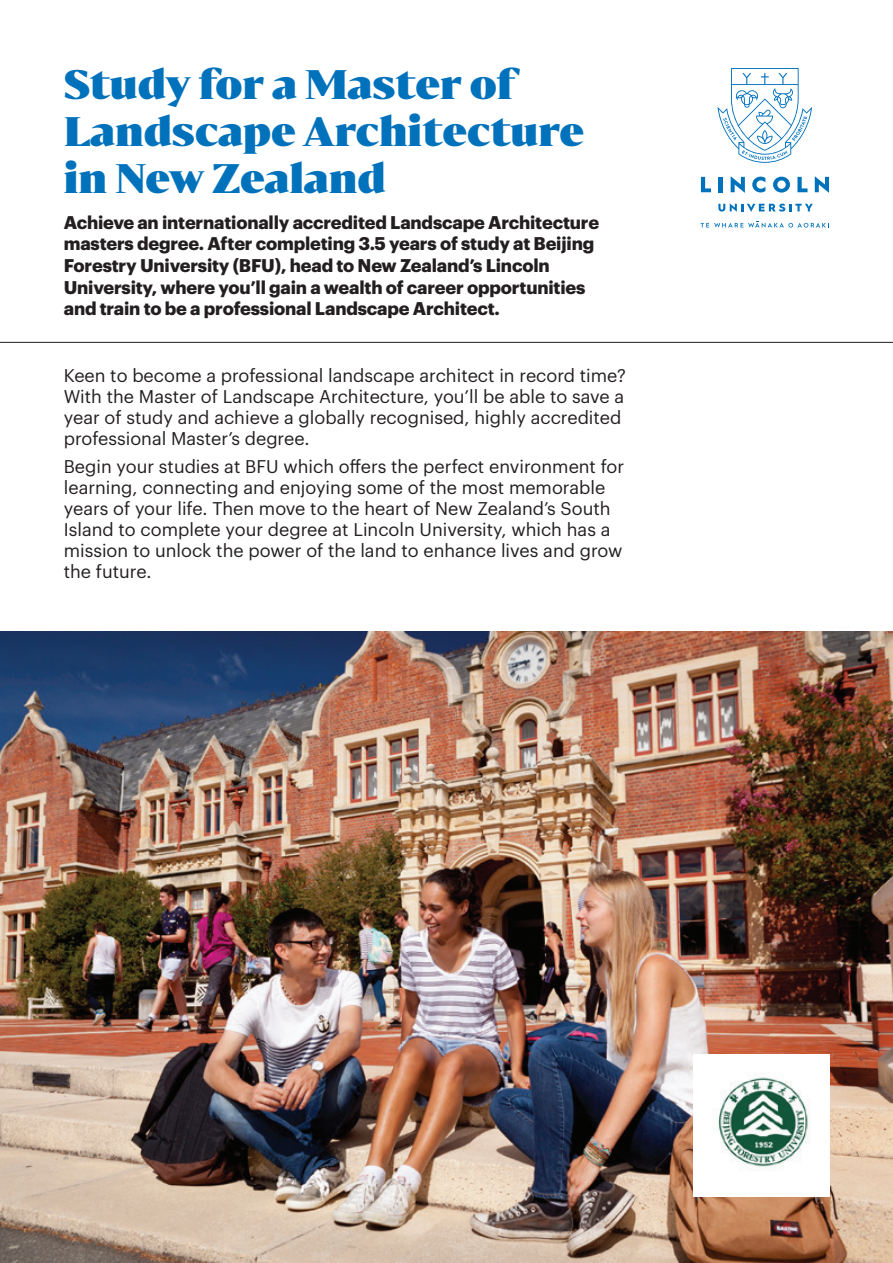
<style>
.page{position:relative;width:893px;height:1263px;background:#fff}
.page>*{position:absolute;margin:0;border:0;box-sizing:border-box;transform-origin:0 0}
.t1{font:900 39px/46.8px "Bw Darius";color:#0072bc}
.t2{font:18px/21px "Graphik";color:#231f20}
.t3{font:700 18px/21.6px "Graphik";letter-spacing:-.01em;color:#231f20}
</style>
<div class="page">
<hr style="left:0;top:342px;width:893px;height:1px;background:#231f20">
<img style="left:0;top:631px;width:893px;height:632px">
<svg style="left:718px;top:203px;width:95px;height:9px"></svg>
<svg style="left:815px;top:176px;width:14px;height:17px"></svg>
<svg style="left:701px;top:177px;width:10px;height:15px"></svg>
<hr style="left:718px;top:177px;width:4px;height:15px;background:#0072bc">
<svg style="left:731px;top:176px;width:14px;height:17px"></svg>
<svg style="left:773px;top:177px;width:17px;height:16px"></svg>
<svg style="left:797px;top:177px;width:10px;height:15px"></svg>
<svg style="left:752px;top:177px;width:13px;height:15px"></svg>
<svg style="left:701px;top:222px;width:128px;height:6px"></svg>
<svg style="left:717px;top:68px;width:95px;height:95px"></svg>
<img style="left:693px;top:1055px;width:136px;height:142px">
<h1 class="t1" style="left:64px;top:59px;width:522px">Study for a Master of<br>Landscape Architecture in New Zealand</h1>
<p class="t3" style="left:64px;top:210px;width:537px">Achieve an internationally accredited Landscape Architecture masters degree. After completing 3.5 years of study at Beijing Forestry University (BFU), head to New Zealand’s Lincoln University, where you’ll gain a wealth of career opportunities and train to be a professional Landscape Architect.</p>
<p class="t2" style="left:64px;top:363px;width:564px">Keen to become a professional landscape architect in record time?<br>With the Master of Landscape Architecture, you’ll be able to save a year of study and achieve a globally recognised, highly accredited professional Master’s degree.</p>
<p class="t2" style="left:64px;top:455px;width:562px">Begin your studies at BFU which offers the perfect environment for learning, connecting and enjoying some of the most memorable years of your life. Then move to the heart of New Zealand’s South Island to complete your degree at Lincoln University, which has a mission to unlock the power of the land to enhance lives and grow the future.</p>
</div>
